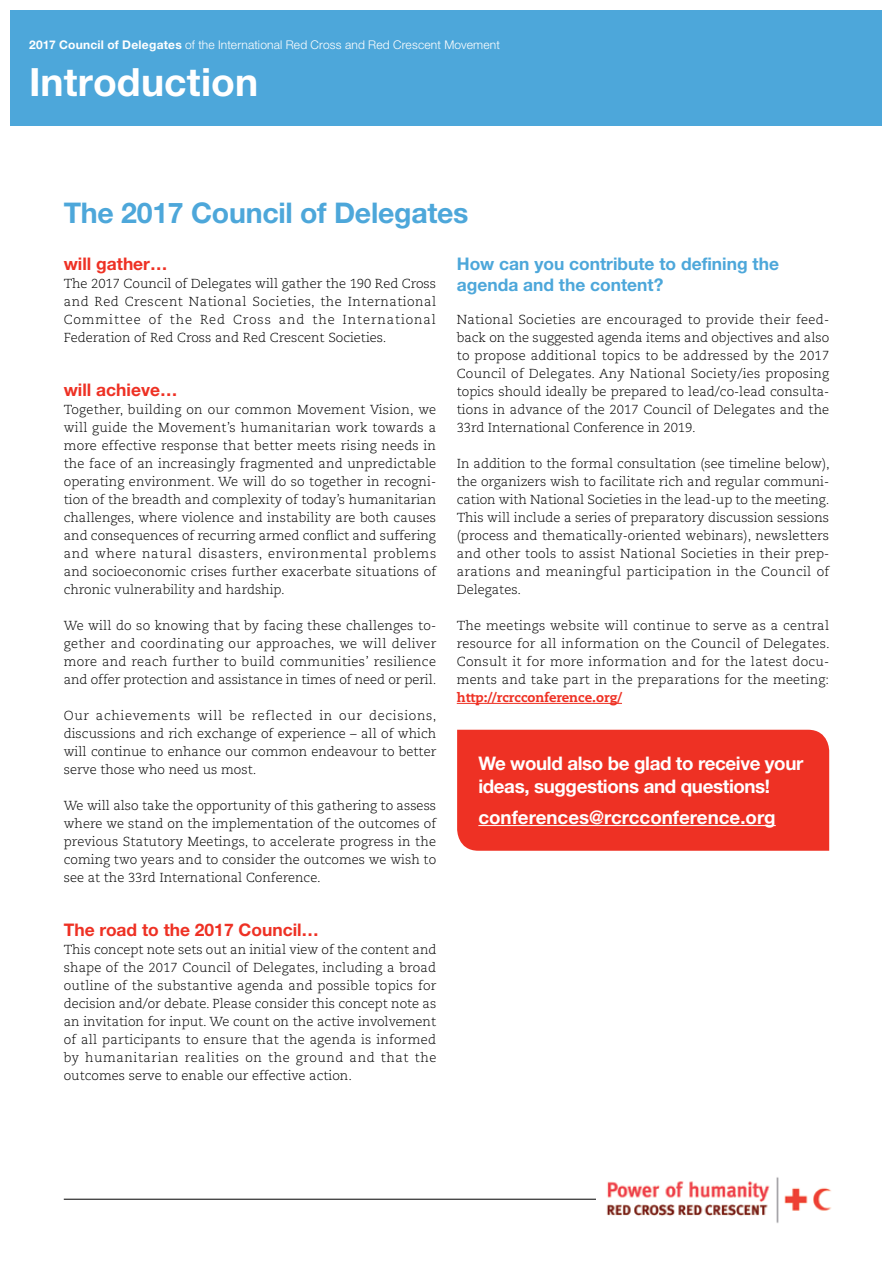
<style>
.page{position:relative;width:893px;height:1263px;background:#fff}
.page>*{position:absolute;margin:0;border:0;box-sizing:border-box;transform-origin:0 0}
.t1{font:700 39px "Helvetica Neue LT Std";color:#fff}
.t2{font:700 28.5px "Helvetica Neue LT Std";letter-spacing:-.01em;color:#4da7da}
.t3{font:700 18.75px/22.5px "Helvetica Neue LT Std";letter-spacing:-.02em;color:#fff}
.t4{font:700 18.75px "Helvetica Neue LT Std";color:#fff}
.t5{font:700 17.4px/20.9px "Helvetica Neue LT Std";color:#4da7da}
.t6{font:700 17.4px "Helvetica Neue LT Std";color:#ee3124}
.t7{font:300 13.05px/18px "Caecilia LT Std";color:#000;text-align:justify}
.t8{font:800 13.05px "Caecilia LT Std";color:#ee3124}
.t9{font:300 12px "Helvetica Neue LT Std";letter-spacing:.015em;color:#fff}
.s1{font-weight:700}
</style>
<div class="page">
<hr style="left:64px;top:1199px;width:765px;height:1px;background:#000">
<div style="left:11px;top:11px;width:871px;height:115px;background:#4da7da"></div>
<hr style="left:457px;top:703px;width:165px;height:1px;background:#ee3124">
<img style="left:597px;top:1177px;width:234px;height:46px">
<div style="left:457px;top:730px;width:372px;height:121px;background:#ee3124"></div>
<hr style="left:478px;top:825px;width:298px;height:1px;background:#fff">
<p class="t9" style="left:29px;top:37px;width:472px"><span class="s1">2017 Council of Delegates</span> of the International Red Cross and Red Crescent Movement</p>
<h1 class="t1" style="left:29px;top:58px;width:231px">Introduction</h1>
<h2 class="t2" style="left:64px;top:196px;width:406px">The 2017 Council of Delegates</h2>
<h3 class="t6" style="left:64px;top:253px;width:105px">will gather…</h3>
<p class="t7" style="left:64px;top:275px;width:374px">The 2017 Council of Delegates will gather the 190 Red Cross and Red Crescent National Societies, the International Committee of the Red Cross and the International Federation of Red Cross and Red Crescent Societies.</p>
<h3 class="t5" style="left:457px;top:253px;width:324px">How can you contribute to defining the agenda and the content?</h3>
<p class="t7" style="left:457px;top:311px;width:374px">National Societies are encouraged to provide their feed&shy;back on the suggested agenda items and objectives and also to propose additional topics to be addressed by the 2017<br>Council of Delegates. Any National Society/ies proposing topics should ideally be prepared to lead/co-lead consulta&shy;tions in advance of the 2017 Council of Delegates and the 33rd International Conference in 2019.</p>
<p class="t7" style="left:457px;top:455px;width:374px">In addition to the formal consultation (see timeline below), the organizers wish to facilitate rich and regular communi&shy;cation with National Societies in the lead-up to the meeting.<br>This will include a series of preparatory discussion sessions (process and thematically-oriented webinars), newsletters and other tools to assist National Societies in their prep&shy;arations and meaningful participation in the Council of Delegates.</p>
<p class="t7" style="left:457px;top:617px;width:374px">The meetings website will continue to serve as a central resource for all information on the Council of Delegates.<br>Consult it for more information and for the latest docu&shy;ments and take part in the preparations for the meeting:</p>
<p class="t8" style="left:457px;top:689px;width:167px">http://rcrcconference.org/</p>
<h3 class="t6" style="left:64px;top:379px;width:115px">will achieve…</h3>
<p class="t7" style="left:64px;top:401px;width:374px">Together, building on our common Movement Vision, we will guide the Movement’s humanitarian work towards a more effective response that better meets rising needs in the face of an increasingly fragmented and unpredictable operating environment. We will do so together in recogni&shy;tion of the breadth and complexity of today’s humanitarian challenges, where violence and instability are both causes and consequences of recurring armed conflict and suffering and where natural disasters, environmental problems and socioeconomic crises further exacerbate situations of chronic vulnerability and hardship.</p>
<p class="t7" style="left:64px;top:617px;width:374px">We will do so knowing that by facing these challenges to&shy;gether and coordinating our approaches, we will deliver more and reach further to build communities’ resilience and offer protection and assistance in times of need or peril.</p>
<p class="t7" style="left:64px;top:707px;width:374px">Our achievements will be reflected in our decisions, discussions and rich exchange of experience – all of which will continue to enhance our common endeavour to better serve those who need us most.</p>
<p class="t7" style="left:64px;top:797px;width:374px">We will also take the opportunity of this gathering to assess where we stand on the implementation of the outcomes of previous Statutory Meetings, to accelerate progress in the coming two years and to consider the outcomes we wish to see at the 33rd International Conference.</p>
<h3 class="t3" style="left:478px;top:752px;width:326px">We would also be glad to receive your ideas, suggestions and questions!</h3>
<h3 class="t4" style="left:478px;top:805px;width:299px">conferences@rcrcconference.org</h3>
<h3 class="t6" style="left:64px;top:919px;width:257px">The road to the 2017 Council…</h3>
<p class="t7" style="left:64px;top:941px;width:374px">This concept note sets out an initial view of the content and shape of the 2017 Council of Delegates, including a broad outline of the substantive agenda and possible topics for decision and/or debate. Please consider this concept note as an invitation for input. We count on the active involvement of all participants to ensure that the agenda is informed by humanitarian realities on the ground and that the outcomes serve to enable our effective action.</p>
</div>
